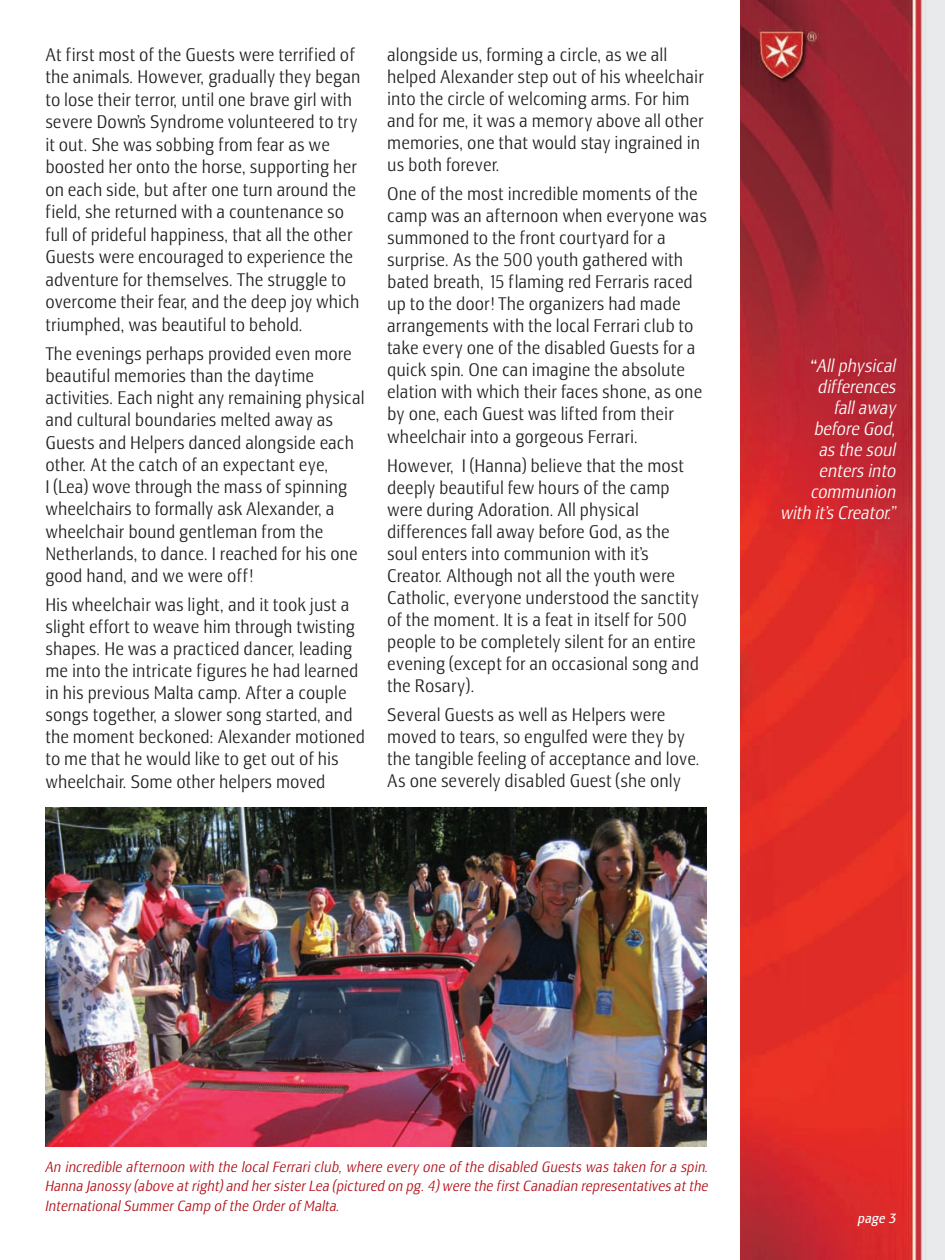
<style>
.page{position:relative;width:945px;height:1260px;background:#fff}
.page>*{position:absolute;margin:0;border:0;box-sizing:border-box;transform-origin:0 0}
.t1{font:300 condensed 18.38px/22.1px "Lesmore";color:#231f20}
.t2{font:italic 300 condensed 18.38px/21px "Lesmore";letter-spacing:-.01em;color:#fff;text-align:right}
.t3{font:italic 300 condensed 14.88px/19.2px "Lesmore";color:#b00d15;text-align:justify}
.t4{font:italic condensed 14px "Lesmore";color:#fff}
.s1{font-weight:400}
</style>
<div class="page">
<img style="left:740px;top:0;width:205px;height:1260px">
<img style="left:45px;top:808px;width:661px;height:338px">
<p class="t1" style="left:45px;top:45px;width:317px;line-height:22.6px">At first most of the Guests were terrified of the animals. However, gradually they began to lose their terror, until one brave girl with severe Down’s Syndrome volunteered to try it out. She was sobbing from fear as we boosted her onto the horse, supporting her on each side, but after one turn around the field, she returned with a countenance so full of prideful happiness, that all the other Guests were encouraged to experience the adventure for themselves. The struggle to overcome their fear, and the deep joy which triumphed, was beautiful to behold.</p>
<p class="t1" style="left:45px;top:344px;width:321px">The evenings perhaps provided even more beautiful memories than the daytime activities. Each night any remaining physical and cultural boundaries melted away as Guests and Helpers danced alongside each other. At the catch of an expectant eye,<br>I (Lea) wove through the mass of spinning wheelchairs to formally ask Alexander, a wheelchair bound gentleman from the Netherlands, to dance. I reached for his one good hand, and we were off!</p>
<p class="t1" style="left:45px;top:596px;width:321px">His wheelchair was light, and it took just a slight effort to weave him through twisting shapes. He was a practiced dancer, leading me into the intricate figures he had learned in his previous Malta camp. After a couple songs together, a slower song started, and the moment beckoned: Alexander motioned to me that he would like to get out of his wheelchair. Some other helpers moved</p>
<p class="t1" style="left:387px;top:45px;width:318px">alongside us, forming a circle, as we all helped Alexander step out of his wheelchair into the circle of welcoming arms. For him and for me, it was a memory above all other memories, one that would stay ingrained in us both forever.</p>
<p class="t1" style="left:387px;top:185px;width:321px">One of the most incredible moments of the camp was an afternoon when everyone was summoned to the front courtyard for a surprise. As the 500 youth gathered with bated breath, 15 flaming red Ferraris raced up to the door! The organizers had made arrangements with the local Ferrari club to take every one of the disabled Guests for a quick spin. One can imagine the absolute elation with which their faces shone, as one by one, each Guest was lifted from their wheelchair into a gorgeous Ferrari.</p>
<p class="t1" style="left:387px;top:456px;width:313px">However, I (Hanna) believe that the most deeply beautiful few hours of the camp were during Adoration. All physical differences fall away before God, as the soul enters into communion with it’s Creator. Although not all the youth were Catholic, everyone understood the sanctity of the moment. It is a feat in itself for 500 people to be completely silent for an entire evening (except for an occasional song and the Rosary).</p>
<p class="t1" style="left:387px;top:706px;width:314px">Several Guests as well as Helpers were moved to tears, so engulfed were they by the tangible feeling of acceptance and love.<br>As one severely disabled Guest (she only</p>
<p class="t2" style="left:781px;top:358px;width:117px"><span class="s1">“</span>All physical differences<br>fall away<br>before God,<br>as the soul enters into communion with it’s Creator.”</p>
<p class="t3" style="left:45px;top:1159px;width:665px">An incredible afternoon with the local Ferrari club, where every one of the disabled Guests was taken for a spin.<br>Hanna Janossy (above at right) and her sister Lea (pictured on pg. 4) were the first Canadian representatives at the International Summer Camp of the Order of Malta.</p>
<p class="t4" style="left:858px;top:1213px;width:40px">page 3</p>
</div>
